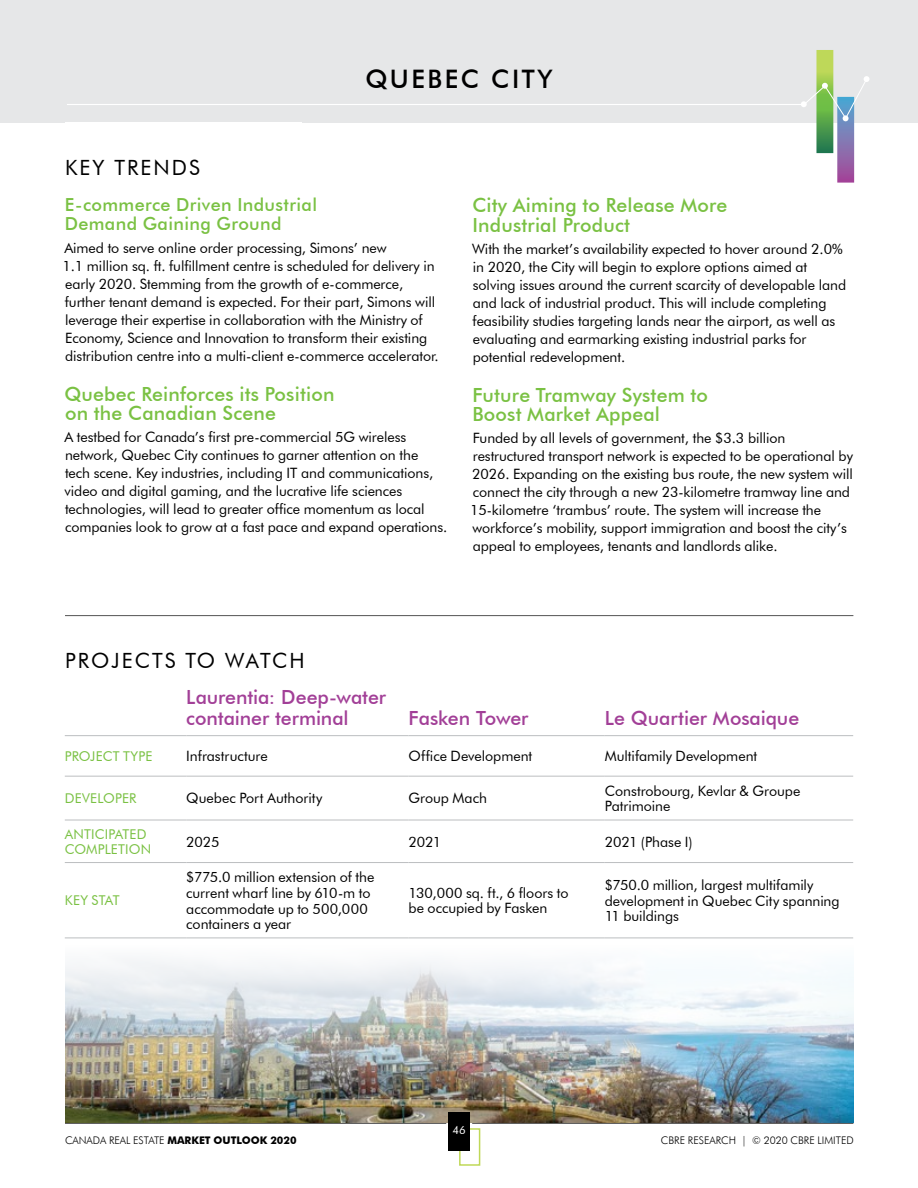
<style>
.page{position:relative;width:918px;height:1188px;background:#fff}
.page>*{position:absolute;margin:0;border:0;box-sizing:border-box;transform-origin:0 0}
.t1{font:500 25.5px "Futura BT";letter-spacing:.1em;color:#000}
.t2{font:21px "Futura BT";letter-spacing:.1em;color:#000}
.t3{font:500 19.5px/19.5px "Futura BT";letter-spacing:.01em;color:#7ac143}
.t4{font:500 19.5px/21px "Futura BT";letter-spacing:-.005em;color:#a23f97}
.t5{font:500 18px/19.5px "Futura BT";letter-spacing:.02em;color:#7ac143}
.t6{font:14.25px/18px "Futura BT";letter-spacing:-.005em;color:#000}
.t7{font:13.5px/15px "Futura BT";letter-spacing:.01em;color:#7ac143}
.t8{font:12px "Futura BT";color:#fff}
.t9{font:11.25px "Futura BT";color:#fff}
.t10{font:700 10.5px "Futura BT";color:#000}
.t11{font:300 10.5px "Futura BT";color:#000}
.s1{font-weight:300}
</style>
<div class="page">
<div style="left:0;top:0;width:918px;height:123px;background:#e6e7e8"></div>
<svg style="left:801px;top:50px;width:69px;height:133px"></svg>
<hr style="left:65px;top:615px;width:788px;height:1px;background:#000">
<hr style="left:65px;top:1123px;width:381px;height:1px;background:#000">
<hr style="left:472px;top:1123px;width:381px;height:1px;background:#000">
<div style="left:459px;top:1128px;width:21px;height:38px;border:2px solid #bfd857"></div>
<img style="left:65px;top:937px;width:789px;height:186px">
<hr style="left:65px;top:735px;width:121px;height:1px;background:#bcbec0">
<hr style="left:186px;top:735px;width:223px;height:1px;background:#bcbec0">
<hr style="left:409px;top:735px;width:196px;height:1px;background:#bcbec0">
<hr style="left:605px;top:735px;width:248px;height:1px;background:#bcbec0">
<hr style="left:65px;top:776px;width:121px;height:1px;background:#bcbec0">
<hr style="left:186px;top:776px;width:223px;height:1px;background:#bcbec0">
<hr style="left:409px;top:776px;width:196px;height:1px;background:#bcbec0">
<hr style="left:605px;top:776px;width:248px;height:1px;background:#bcbec0">
<hr style="left:65px;top:820px;width:121px;height:1px;background:#bcbec0">
<hr style="left:186px;top:820px;width:223px;height:1px;background:#bcbec0">
<hr style="left:409px;top:820px;width:196px;height:1px;background:#bcbec0">
<hr style="left:605px;top:820px;width:248px;height:1px;background:#bcbec0">
<hr style="left:65px;top:862px;width:121px;height:1px;background:#bcbec0">
<hr style="left:186px;top:862px;width:223px;height:1px;background:#bcbec0">
<hr style="left:409px;top:862px;width:196px;height:1px;background:#bcbec0">
<hr style="left:605px;top:862px;width:248px;height:1px;background:#bcbec0">
<hr style="left:65px;top:938px;width:121px;height:1px;background:#bcbec0">
<hr style="left:186px;top:938px;width:223px;height:1px;background:#bcbec0">
<hr style="left:409px;top:938px;width:196px;height:1px;background:#bcbec0">
<hr style="left:605px;top:938px;width:248px;height:1px;background:#bcbec0">
<hr style="left:67px;top:104px;width:738px;height:1px;background:#fff">
<div style="left:448px;top:1112px;width:22px;height:39px;background:#000"></div>
<h2 class="t2" style="left:65px;top:154px;width:136px">KEY TRENDS</h2>
<h1 class="t1" style="left:365px;top:64px;width:189px">QUEBEC CITY</h1>
<p class="t5" style="left:65px;top:195px;width:254px">E-commerce Driven Industrial<br>Demand Gaining Ground</p>
<p class="t6" style="left:62px;top:239px;width:378px">Aimed to serve online order processing, Simons’ new<br>1.1 million sq. ft. fulfillment centre is scheduled for delivery in early 2020. Stemming from the growth of e-commerce, further tenant demand is expected. For their part, Simons will leverage their expertise in collaboration with the Ministry of Economy, Science and Innovation to transform their existing distribution centre into a multi-client e-commerce accelerator.</p>
<h3 class="t3" style="left:64px;top:384px;width:272px">Quebec Reinforces its Position on the Canadian Scene</h3>
<p class="t6" style="left:64px;top:428px;width:384px">A testbed for Canada’s first pre-commercial 5G wireless network, Quebec City continues to garner attention on the<br>tech scene. Key industries, including IT and communications, video and digital gaming, and the lucrative life sciences technologies, will lead to greater office momentum as local companies look to grow at a fast pace and expand operations.</p>
<h3 class="t3" style="left:472px;top:195px;width:257px">City Aiming to Release More<br>Industrial Product</h3>
<p class="t6" style="left:472px;top:240px;width:376px">With the market’s availability expected to hover around 2.0% in 2020, the City will begin to explore options aimed at solving issues around the current scarcity of developable land and lack of industrial product. This will include completing feasibility studies targeting lands near the airport, as well as evaluating and earmarking existing industrial parks for potential redevelopment.</p>
<h3 class="t3" style="left:472px;top:385px;width:237px">Future Tramway System to<br>Boost Market Appeal</h3>
<p class="t6" style="left:470px;top:429px;width:384px">Funded by all levels of government, the $3.3 billion restructured transport network is expected to be operational by 2026. Expanding on the existing bus route, the new system will connect the city through a new 23-kilometre tramway line and 15-kilometre ‘trambus’ route. The system will increase the workforce’s mobility, support immigration and boost the city’s appeal to employees, tenants and landlords alike.</p>
<h2 class="t2" style="left:65px;top:647px;width:241px">PROJECTS TO WATCH</h2>
<h3 class="t4" style="left:186px;top:686px;width:201px">Laurentia: Deep-water container terminal</h3>
<h3 class="t4" style="left:409px;top:707px;width:121px">Fasken Tower</h3>
<h3 class="t4" style="left:605px;top:707px;width:196px">Le Quartier Mosaique</h3>
<p class="t7" style="left:65px;top:749px;width:89px">PROJECT TYPE</p>
<p class="t6" style="left:186px;top:747px;width:83px">Infrastructure</p>
<p class="t6" style="left:409px;top:747px;width:125px">Office Development</p>
<p class="t6" style="left:605px;top:747px;width:154px">Multifamily Development</p>
<p class="t7" style="left:65px;top:791px;width:73px">DEVELOPER</p>
<p class="t6" style="left:186px;top:789px;width:138px">Quebec Port Authority</p>
<p class="t6" style="left:409px;top:789px;width:80px">Group Mach</p>
<p class="t6" style="left:605px;top:783px;width:197px;line-height:15.8px">Constrobourg, Kevlar &amp; Groupe<br>Patrimoine</p>
<p class="t7" style="left:65px;top:827px;width:88px">ANTICIPATED<br>COMPLETION</p>
<p class="t6" style="left:186px;top:833px;width:35px">2025</p>
<p class="t6" style="left:409px;top:833px;width:34px">2021</p>
<p class="t6" style="left:605px;top:833px;width:89px">2021 (Phase I)</p>
<p class="t7" style="left:65px;top:893px;width:56px">KEY STAT</p>
<p class="t6" style="left:186px;top:869px;width:190px;line-height:15.8px">$775.0 million extension of the current wharf line by 610-m to accommodate up to 500,000 containers a year</p>
<p class="t6" style="left:409px;top:885px;width:161px;line-height:15.8px">130,000 sq. ft., 6 floors to be occupied by Fasken</p>
<p class="t6" style="left:605px;top:877px;width:236px;line-height:15.8px">$750.0 million, largest multifamily development in Quebec City spanning<br>11 buildings</p>
<p class="t9" style="left:452px;top:1123px;width:15px">46</p>
<p class="t8" style="left:452px;top:1128px;width:16px">46</p>
<p class="t10" style="left:65px;top:1134px;width:233px"><span class="s1">CANADA REAL ESTATE</span> MARKET OUTLOOK 2020</p>
<p class="t11" style="left:661px;top:1134px;width:194px">CBRE RESEARCH | © 2020 CBRE LIMITED</p>
</div>
